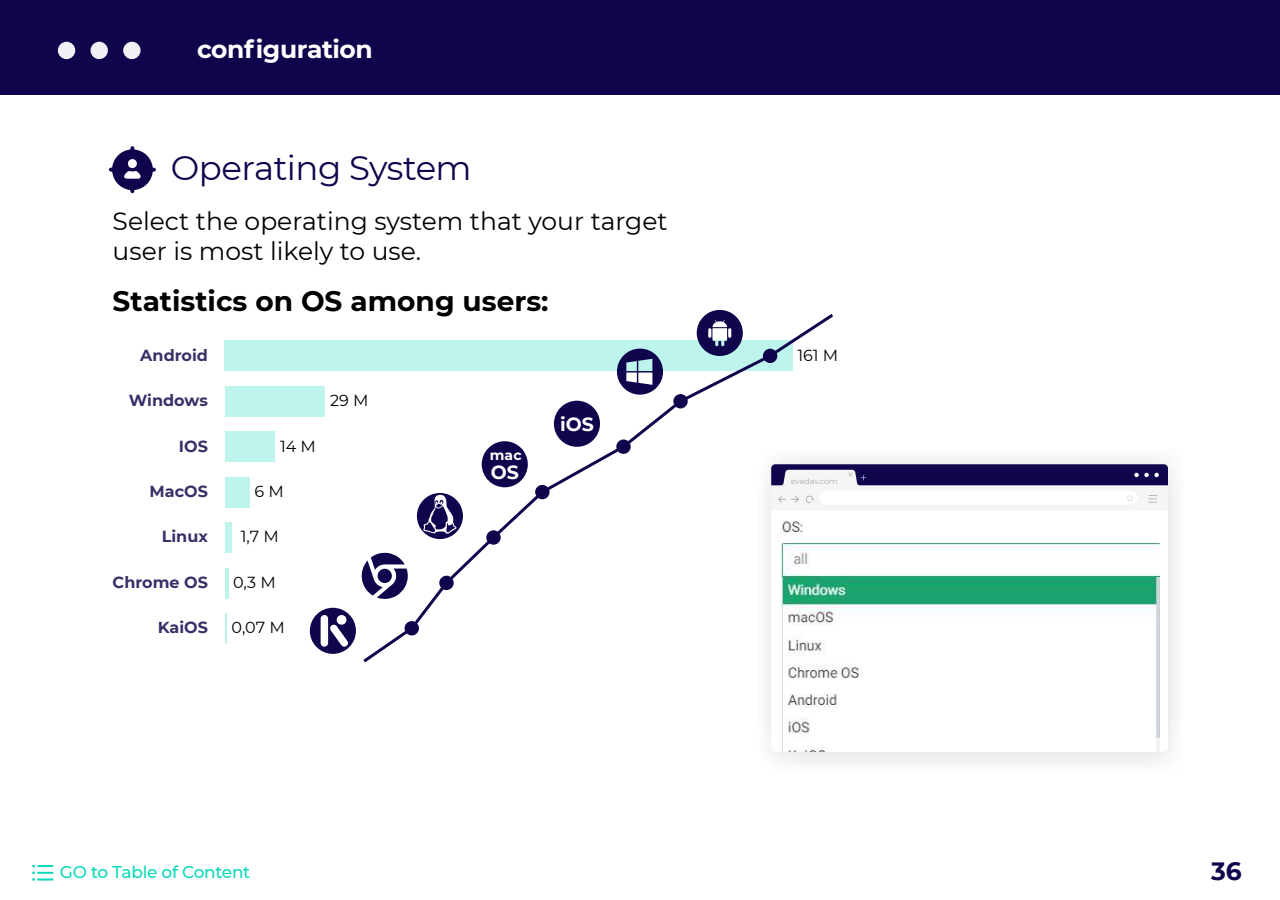
<style>
.page{position:relative;width:1280px;height:900px;background:#fff}
.page>*{position:absolute;margin:0;border:0;box-sizing:border-box;transform-origin:0 0}
.t1{font:34px "Montserrat";letter-spacing:-.015em;color:#0f054c}
.t2{font:700 28px "Montserrat";color:#000}
.t3{font:25px/30px "Montserrat";color:#000}
.t4{font:700 25px "Montserrat";letter-spacing:-.015em;color:#fff}
.t5{font:700 25px "Montserrat";color:#0f054c}
.t6{font:700 19px "Montserrat";color:#fff}
.t7{font:500 17px "Montserrat";letter-spacing:-.015em;color:#0ad9ba}
.t8{font:700 16px "Montserrat";color:#373168}
.t9{font:16px "Montserrat";color:#000}
.t10{font:700 14px "Montserrat";color:#fff}
.t11{font:7.9px "Montserrat";letter-spacing:-.01em;color:#aaa}
</style>
<div class="page">
<svg style="left:109px;top:146px;width:47px;height:47px"></svg>
<div style="left:765px;top:459px;width:409px;height:305px;background:#f2f2f2"></div>
<div style="left:771px;top:464px;width:397px;height:288px;background:#fff;border-radius:4px"></div>
<svg style="left:837px;top:464px;width:331px;height:39px"></svg>
<img style="left:782px;top:542px;width:377px;height:210px">
<div style="left:225px;top:341px;width:568px;height:30px;background:#bdf4ec"></div>
<div style="left:225px;top:386px;width:100px;height:30px;background:#bdf4ec"></div>
<div style="left:225px;top:432px;width:50px;height:30px;background:#bdf4ec"></div>
<div style="left:225px;top:477px;width:25px;height:30px;background:#bdf4ec"></div>
<div style="left:225px;top:523px;width:6px;height:30px;background:#bdf4ec"></div>
<hr style="left:225px;top:568px;width:3px;height:30px;background:#0ad9ba">
<hr style="left:225px;top:613px;width:2px;height:30px;background:#0ad9ba">
<svg style="left:713px;top:310px;width:14px;height:1px"></svg>
<svg style="left:310px;top:608px;width:46px;height:46px"></svg>
<svg style="left:360px;top:311px;width:477px;height:354px"></svg>
<svg style="left:32px;top:865px;width:22px;height:16px"></svg>
<div style="left:0;top:0;width:1280px;height:94px;background:#0f054c"></div>
<div style="left:58px;top:42px;width:17px;height:17px;background:#f0f1f5;border-radius:50%"></div>
<div style="left:91px;top:42px;width:17px;height:17px;background:#f0f1f5;border-radius:50%"></div>
<div style="left:123px;top:42px;width:18px;height:17px;background:#f0f1f5;border-radius:50%"></div>
<p class="t4" style="left:197px;top:31px;width:177px">configuration</p>
<h1 class="t1" style="left:171px;top:144px;width:302px">Operating System</h1>
<p class="t3" style="left:113px;top:206px;width:557px">Select the operating system that your target user is most likely to use.</p>
<p class="t2" style="left:113px;top:281px;width:437px">Statistics on OS among users:</p>
<p class="t8" style="left:140px;top:343px;width:69px">Android</p>
<p class="t9" style="left:797px;top:344px;width:42px">161 М</p>
<p class="t8" style="left:129px;top:389px;width:81px">Windows</p>
<p class="t9" style="left:330px;top:389px;width:40px">29 М</p>
<p class="t8" style="left:179px;top:434px;width:30px">IOS</p>
<p class="t9" style="left:280px;top:435px;width:37px">14 М</p>
<p class="t8" style="left:150px;top:480px;width:60px">MacOS</p>
<p class="t9" style="left:255px;top:480px;width:31px">6 М</p>
<p class="t8" style="left:162px;top:525px;width:48px">Linux</p>
<p class="t9" style="left:241px;top:526px;width:39px">1,7 М</p>
<p class="t8" style="left:113px;top:571px;width:97px">Chrome OS</p>
<p class="t9" style="left:233px;top:571px;width:44px">0,3 М</p>
<p class="t8" style="left:158px;top:616px;width:52px">KaiOS</p>
<p class="t9" style="left:232px;top:616px;width:55px">0,07 М</p>
<p class="t6" style="left:560px;top:411px;width:35px">iOS</p>
<p class="t10" style="left:490px;top:445px;width:33px">mac</p>
<p class="t6" style="left:491px;top:458px;width:30px">OS</p>
<p class="t11" style="left:791px;top:475px;width:48px">evadav.com</p>
<p class="t7" style="left:60px;top:860px;width:192px">GO to Table of Content</p>
<p class="t5" style="left:1211px;top:853px;width:32px">36</p>
</div>
